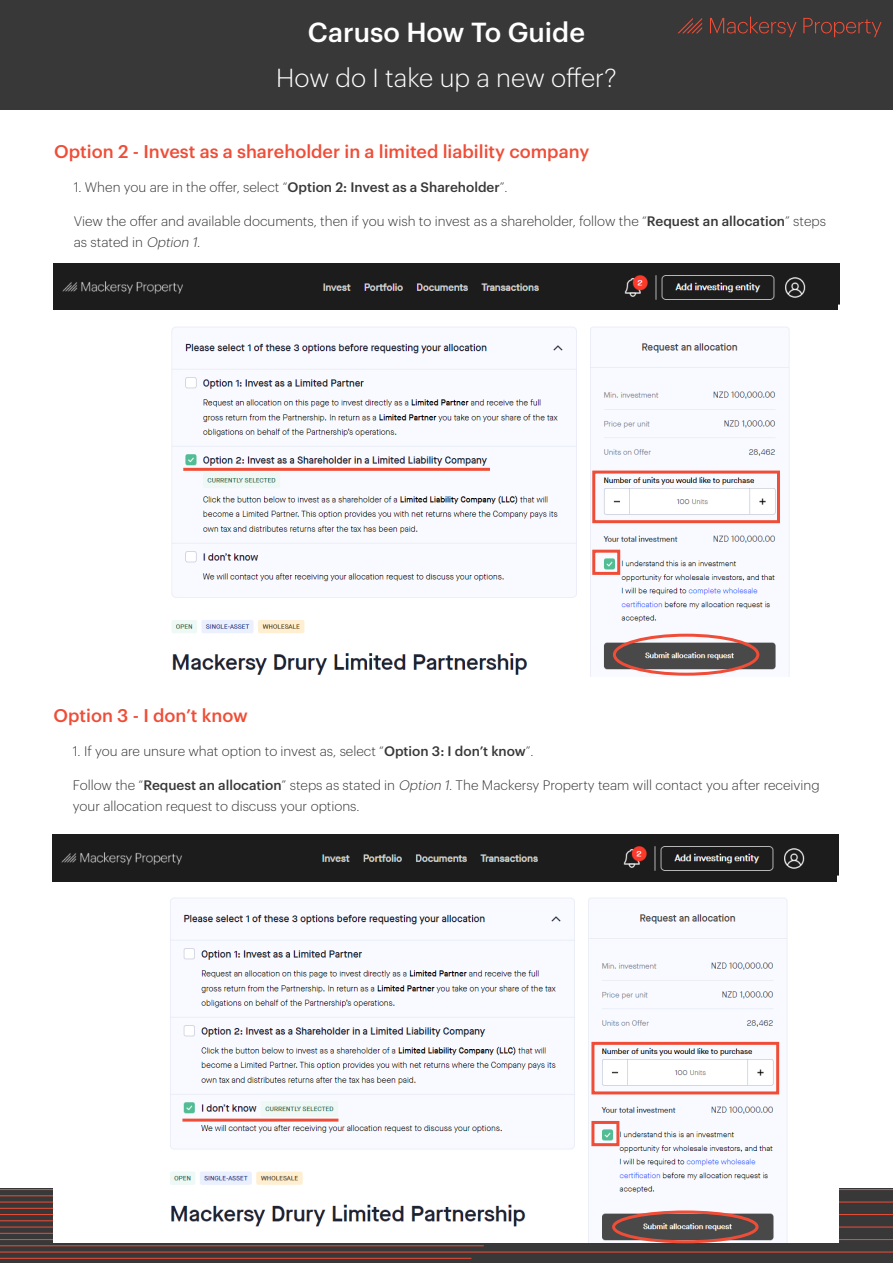
<style>
.page{position:relative;width:893px;height:1263px;background:#fff}
.page>*{position:absolute;margin:0;border:0;box-sizing:border-box;transform-origin:0 0}
.t1{font:500 27px "Graphik";color:#fff}
.t2{font:300 25.5px "Graphik";color:#fff}
.t3{font:500 18px "Graphik";color:#ef4d37}
.t4{font:300 13.5px/21px "Graphik";color:#383839}
.s1{font-weight:500}
.s2{font-style:italic}
</style>
<div class="page">
<div style="left:0;top:0;width:893px;height:110px;background:#383839"></div>
<div style="left:0;top:1188px;width:893px;height:75px;background:#383839"></div>
<hr style="left:0;top:1186px;width:893px;height:1px;background:#ef4d37">
<hr style="left:0;top:1189px;width:893px;height:1px;background:#ef4d37">
<hr style="left:0;top:1202px;width:893px;height:1px;background:#ef4d37">
<hr style="left:0;top:1214px;width:893px;height:1px;background:#ef4d37">
<hr style="left:0;top:1227px;width:893px;height:1px;background:#ef4d37">
<hr style="left:0;top:1239px;width:893px;height:1px;background:#ef4d37">
<hr style="left:0;top:1252px;width:893px;height:1px;background:#ef4d37">
<hr style="left:0;top:1262px;width:893px;height:1px;background:#ef4d37">
<hr style="left:0;top:1258px;width:471px;height:1px;background:#ef4d37">
<hr style="left:0;top:1245px;width:484px;height:1px;background:#ef4d37">
<hr style="left:0;top:1233px;width:496px;height:1px;background:#ef4d37">
<hr style="left:0;top:1220px;width:508px;height:1px;background:#ef4d37">
<hr style="left:0;top:1208px;width:521px;height:1px;background:#ef4d37">
<hr style="left:0;top:1195px;width:533px;height:1px;background:#ef4d37">
<svg style="left:710px;top:17px;width:171px;height:20px"></svg>
<svg style="left:678px;top:18px;width:24px;height:15px"></svg>
<img style="left:171px;top:263px;width:669px;height:413px">
<hr style="left:183px;top:468px;width:307px;height:3px;background:#ef4d37">
<img style="left:54px;top:263px;width:783px;height:47px">
<div style="left:592px;top:471px;width:188px;height:52px;border:3px solid #ef4d37"></div>
<div style="left:592px;top:550px;width:28px;height:25px;border:3px solid #ef4d37"></div>
<div style="left:613px;top:634px;width:146px;height:42px;border:3px solid #ef4d37;border-radius:50%"></div>
<img style="left:53px;top:834px;width:786px;height:408px">
<hr style="left:182px;top:1118px;width:156px;height:3px;background:#ef4d37">
<img style="left:53px;top:834px;width:784px;height:47px">
<div style="left:591px;top:1042px;width:188px;height:52px;border:3px solid #ef4d37"></div>
<div style="left:591px;top:1121px;width:28px;height:25px;border:3px solid #ef4d37"></div>
<div style="left:612px;top:1210px;width:146px;height:33px;border:3px solid #ef4d37;border-radius:50%"></div>
<p class="t1" style="left:308px;top:12px;width:279px">Caruso How To Guide</p>
<p class="t2" style="left:276px;top:60px;width:342px">How do I take up a new offer?</p>
<p class="t3" style="left:54px;top:138px;width:537px">Option 2 - Invest as a shareholder in a limited liability company</p>
<p class="t4" style="left:74px;top:176px;width:435px">1. When you are in the offer, select “<span class="s1">Option 2: Invest as a Shareholder</span>”.</p>
<p class="t4" style="left:74px;top:210px;width:754px">View the offer and available documents, then if you wish to invest as a shareholder, follow the “<span class="s1">Request an allocation</span>” steps as stated in <span class="s2">Option 1</span>.</p>
<p class="t3" style="left:53px;top:702px;width:196px">Option 3 - I don’t know</p>
<p class="t4" style="left:73px;top:739px;width:462px">1. If you are unsure what option to invest as, select “<span class="s1">Option 3: I don’t know</span>”.</p>
<p class="t4" style="left:73px;top:773px;width:748px">Follow the “<span class="s1">Request an allocation</span>” steps as stated in <span class="s2">Option 1</span>. The Mackersy Property team will contact you after receiving your allocation request to discuss your options.</p>
</div>
